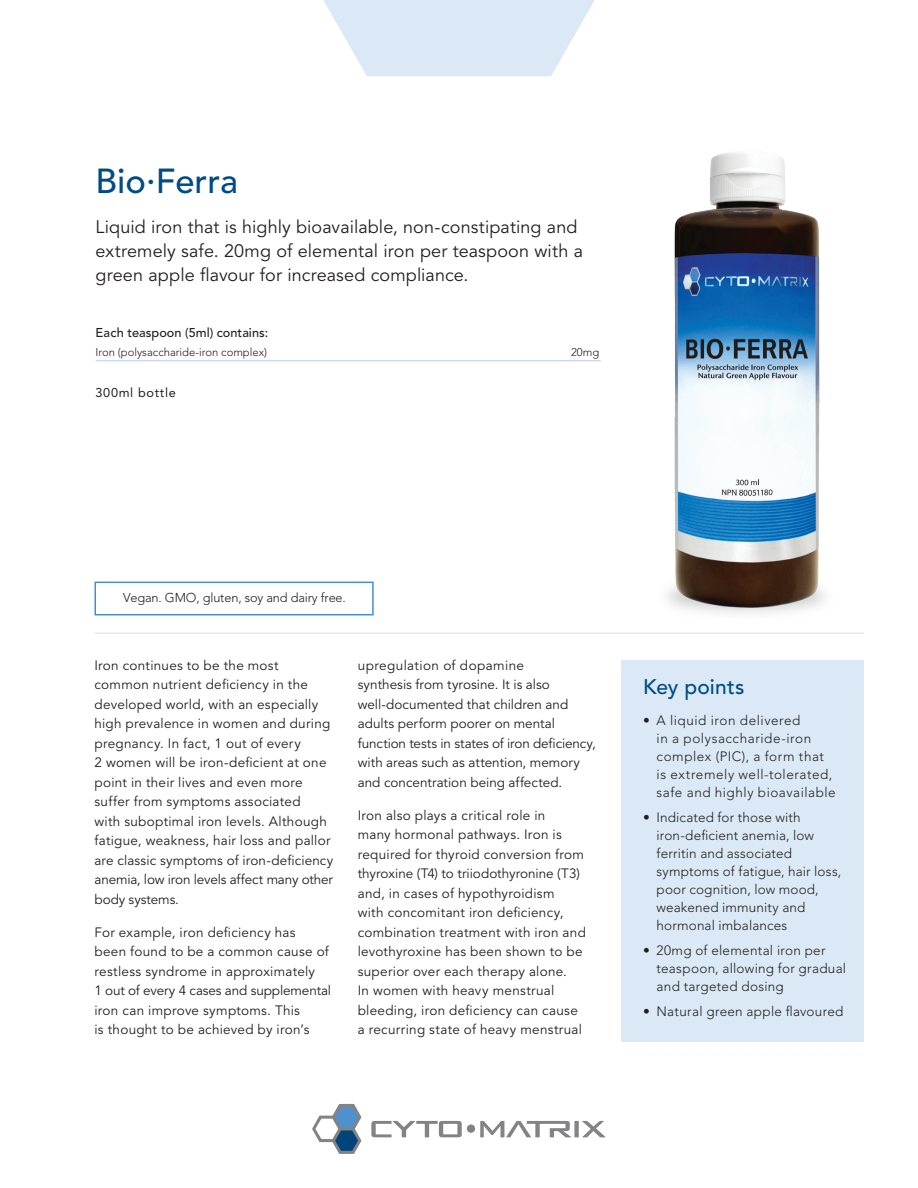
<style>
.page{position:relative;width:918px;height:1188px;background:#fff}
.page>*{position:absolute;margin:0;border:0;box-sizing:border-box;transform-origin:0 0}
.t1{font:500 34.5px "Avenir LT Std";color:#004b84}
.Key_points{font:500 21px "Avenir LT Std";letter-spacing:.005em;color:#004b84}
.Body{font:18px/24px "Avenir LT Std";letter-spacing:.005em;color:#231f20}
.Body2{font:13.5px/19.5px "Avenir LT Std";letter-spacing:.015em;color:#231f20}
.Bullet_points{font:300 13.5px/18px "Avenir LT Std";letter-spacing:.02em;color:#231f20}
.Bullet_points-2{font:300 13.5px/18px "Avenir LT Std";letter-spacing:.04em;color:#231f20}
.non_medicinal_body_t{font:300 12.75px "Avenir LT Std";letter-spacing:-.01em;color:#231f20}
.non_medicinal_body_t-2{font:500 12.75px "Avenir LT Std";color:#231f20}
.code{font:12.75px "Avenir LT Std";letter-spacing:.05em;color:#231f20}
._3b_Content{font:300 11.25px "Avenir LT Std";color:#231f20}
</style>
<div class="page">
<svg style="left:323px;top:0;width:272px;height:76px"></svg>
<svg style="left:312px;top:1104px;width:49px;height:49px"></svg>
<div style="left:467px;top:1124px;width:8px;height:9px;background:#838386;border-radius:50%"></div>
<svg style="left:371px;top:1121px;width:91px;height:16px"></svg>
<svg style="left:480px;top:1121px;width:126px;height:16px"></svg>
<hr style="left:94px;top:633px;width:770px;height:1px;background:#939598">
<div style="left:621px;top:660px;width:243px;height:382px;background:#dae9f5"></div>
<div style="left:94px;top:582px;width:280px;height:33px;border:2px solid #468fcc"></div>
<hr style="left:96px;top:360px;width:505px;height:1px;background:#b5c9e7">
<img style="left:667px;top:152px;width:158px;height:462px">
<h1 class="t1" style="left:96px;top:161px;width:144px">Bio.Ferra</h1>
<p class="Body" style="left:96px;top:216px;width:489px">Liquid iron that is highly bioavailable, non-constipating and extremely safe. 20mg of elemental iron per teaspoon with a green apple flavour for increased compliance.</p>
<p class="non_medicinal_body_t-2" style="left:96px;top:325px;width:174px">Each teaspoon (5ml) contains:</p>
<p class="_3b_Content" style="left:96px;top:345px;width:173px">Iron (polysaccharide-iron complex)</p>
<p class="_3b_Content" style="left:571px;top:345px;width:30px">20mg</p>
<p class="code" style="left:96px;top:385px;width:82px">300ml bottle</p>
<p class="non_medicinal_body_t" style="left:123px;top:590px;width:224px">Vegan. GMO, gluten, soy and dairy free.</p>
<p class="Body2" style="left:94px;top:655px;width:240px">Iron continues to be the most common nutrient deficiency in the developed world, with an especially high prevalence in women and during pregnancy. In fact, 1 out of every<br>2 women will be iron-deficient at one point in their lives and even more suffer from symptoms associated<br>with suboptimal iron levels. Although fatigue, weakness, hair loss and pallor are classic symptoms of iron-deficiency anemia, low iron levels affect many other body systems.</p>
<p class="Body2" style="left:94px;top:922px;width:238px">For example, iron deficiency has<br>been found to be a common cause of restless syndrome in approximately<br>1 out of every 4 cases and supplemental iron can improve symptoms. This<br>is thought to be achieved by iron’s</p>
<p class="Body2" style="left:358px;top:655px;width:240px">upregulation of dopamine<br>synthesis from tyrosine. It is also well-documented that children and adults perform poorer on mental function tests in states of iron deficiency, with areas such as attention, memory and concentration being affected.</p>
<p class="Body2" style="left:358px;top:805px;width:230px">Iron also plays a critical role in<br>many hormonal pathways. Iron is required for thyroid conversion from thyroxine (T4) to triiodothyronine (T3) and, in cases of hypothyroidism<br>with concomitant iron deficiency, combination treatment with iron and levothyroxine has been shown to be superior over each therapy alone.<br>In women with heavy menstrual bleeding, iron deficiency can cause a recurring state of heavy menstrual</p>
<p class="Key_points" style="left:643px;top:675px;width:103px">Key points</p>
<p class="Bullet_points-2" style="left:657px;top:712px;width:181px;text-indent:-14px">• A liquid iron delivered<br>in a polysaccharide-iron complex (PIC), a form that is extremely well-tolerated, safe and highly bioavailable</p>
<p class="Bullet_points" style="left:657px;top:809px;width:186px;text-indent:-14px">• Indicated for those with iron-deficient anemia, low ferritin and associated symptoms of fatigue, hair loss, poor cognition, low mood, weakened immunity and hormonal imbalances</p>
<p class="Bullet_points" style="left:657px;top:941px;width:191px;text-indent:-14px">• 20mg of elemental iron per teaspoon, allowing for gradual and targeted dosing</p>
<p class="Bullet_points" style="left:643px;top:1002px;width:202px">• Natural green apple flavoured</p>
</div>
